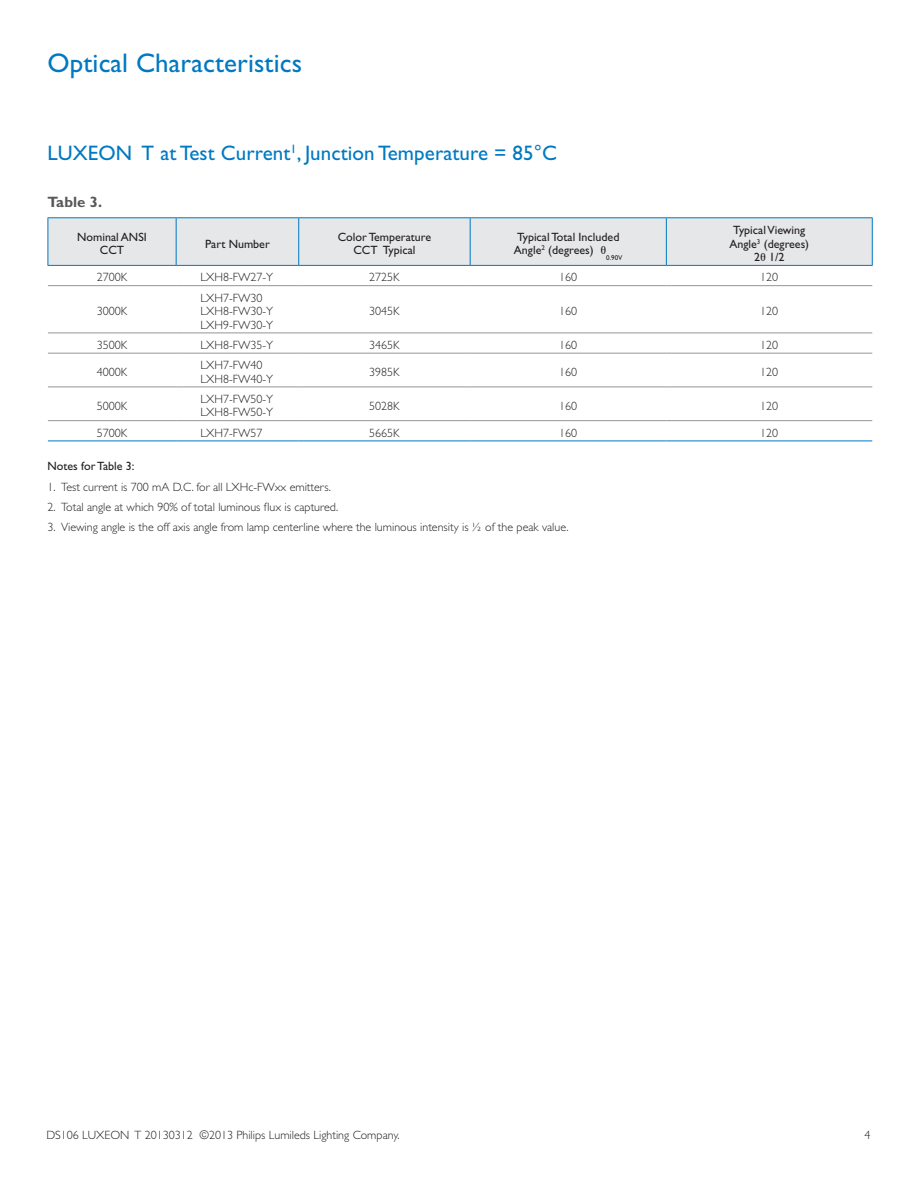
<style>
.page{position:relative;width:918px;height:1188px;background:#fff}
.page>*{position:absolute;margin:0;border:0;box-sizing:border-box;transform-origin:0 0}
.Head_1{font:27px "Gill Sans";letter-spacing:.005em;color:#0079c2}
.Head_2_not_in_TOC{font:21px "Gill Sans";letter-spacing:.005em;color:#0079c2}
.Table_title{font:700 15px "Gill Sans";color:#57585a}
.Table_notes_numbered{font:300 12px "Gill Sans";color:#231f20}
.Table_text_QC{font:300 12px/13.5px "Gill Sans";color:#231f20}
.Table_heads{font:12px/13.5px "Gill Sans";color:#231f20;text-align:center}
.Table_notes_head{font:12px "Gill Sans";color:#231f20}
.s1{font-family:"Universal Math 1 BT"}
</style>
<div class="page">
<div style="left:49px;top:218px;width:823px;height:47px;background:#e6e7e9"></div>
<hr style="left:48px;top:285px;width:128px;height:1px;background:#939598">
<hr style="left:176px;top:285px;width:123px;height:1px;background:#939598">
<hr style="left:299px;top:285px;width:171px;height:1px;background:#939598">
<hr style="left:470px;top:285px;width:196px;height:1px;background:#939598">
<hr style="left:666px;top:285px;width:206px;height:1px;background:#939598">
<hr style="left:48px;top:333px;width:128px;height:1px;background:#939598">
<hr style="left:176px;top:333px;width:123px;height:1px;background:#939598">
<hr style="left:299px;top:333px;width:171px;height:1px;background:#939598">
<hr style="left:470px;top:333px;width:196px;height:1px;background:#939598">
<hr style="left:666px;top:333px;width:206px;height:1px;background:#939598">
<hr style="left:48px;top:353px;width:128px;height:1px;background:#939598">
<hr style="left:176px;top:353px;width:123px;height:1px;background:#939598">
<hr style="left:299px;top:353px;width:171px;height:1px;background:#939598">
<hr style="left:470px;top:353px;width:196px;height:1px;background:#939598">
<hr style="left:666px;top:353px;width:206px;height:1px;background:#939598">
<hr style="left:48px;top:441px;width:128px;height:1px;background:#0079c2">
<hr style="left:176px;top:441px;width:123px;height:1px;background:#0079c2">
<hr style="left:299px;top:441px;width:171px;height:1px;background:#0079c2">
<hr style="left:470px;top:441px;width:196px;height:1px;background:#0079c2">
<hr style="left:666px;top:441px;width:206px;height:1px;background:#0079c2">
<hr style="left:48px;top:387px;width:128px;height:1px;background:#939598">
<hr style="left:176px;top:387px;width:123px;height:1px;background:#939598">
<hr style="left:299px;top:387px;width:171px;height:1px;background:#939598">
<hr style="left:470px;top:387px;width:196px;height:1px;background:#939598">
<hr style="left:666px;top:387px;width:206px;height:1px;background:#939598">
<hr style="left:48px;top:420px;width:128px;height:1px;background:#939598">
<hr style="left:176px;top:420px;width:123px;height:1px;background:#939598">
<hr style="left:299px;top:420px;width:171px;height:1px;background:#939598">
<hr style="left:470px;top:420px;width:196px;height:1px;background:#939598">
<hr style="left:666px;top:420px;width:206px;height:1px;background:#939598">
<hr style="left:48px;top:217px;width:128px;height:1px;background:#0079c2">
<hr style="left:48px;top:218px;width:1px;height:47px;background:#0079c2">
<hr style="left:176px;top:217px;width:123px;height:1px;background:#0079c2">
<hr style="left:176px;top:218px;width:1px;height:47px;background:#0079c2">
<hr style="left:299px;top:217px;width:171px;height:1px;background:#0079c2">
<hr style="left:298px;top:218px;width:1px;height:47px;background:#0079c2">
<hr style="left:470px;top:217px;width:196px;height:1px;background:#0079c2">
<hr style="left:470px;top:218px;width:1px;height:47px;background:#0079c2">
<hr style="left:666px;top:217px;width:207px;height:1px;background:#0079c2">
<hr style="left:666px;top:218px;width:1px;height:47px;background:#0079c2">
<hr style="left:872px;top:218px;width:1px;height:47px;background:#0079c2">
<hr style="left:48px;top:265px;width:128px;height:1px;background:#0079c2">
<hr style="left:176px;top:265px;width:123px;height:1px;background:#0079c2">
<hr style="left:299px;top:265px;width:171px;height:1px;background:#0079c2">
<hr style="left:470px;top:265px;width:196px;height:1px;background:#0079c2">
<hr style="left:666px;top:265px;width:207px;height:1px;background:#0079c2">
<p class="Head_1" style="left:48px;top:47px;width:256px">Optical Characteristics</p>
<p class="Head_2_not_in_TOC" style="left:48px;top:141px;width:511px">LUXEON T at Test Current<sup>1</sup>, Junction Temperature = 85°C</p>
<p class="Table_title" style="left:48px;top:193px;width:56px">Table 3.</p>
<p class="Table_heads" style="left:77px;top:230px;width:71px">Nominal ANSI<br>CCT</p>
<p class="Table_heads" style="left:205px;top:237px;width:66px">Part Number</p>
<p class="Table_heads" style="left:338px;top:230px;width:95px">Color Temperature<br>CCT Typical</p>
<p class="Table_heads" style="left:514px;top:230px;width:110px;text-align:left">Typical Total Included<br>Angle<sup>2</sup> (degrees) <span class="s1">u</span><sub>0.90V</sub></p>
<p class="Table_heads" style="left:729px;top:223px;width:81px">Typical Viewing<br>Angle<sup>3</sup> (degrees)<br>2<span class="s1">u</span> 1/2</p>
<p class="Table_text_QC" style="left:97px;top:271px;width:32px">2700K</p>
<p class="Table_text_QC" style="left:200px;top:271px;width:74px">LXH8-FW27-Y</p>
<p class="Table_text_QC" style="left:369px;top:271px;width:32px">2725K</p>
<p class="Table_text_QC" style="left:559px;top:271px;width:19px">160</p>
<p class="Table_text_QC" style="left:760px;top:271px;width:20px">120</p>
<p class="Table_text_QC" style="left:97px;top:304px;width:32px">3000K</p>
<p class="Table_text_QC" style="left:200px;top:291px;width:74px">LXH7-FW30<br>LXH8-FW30-Y<br>LXH9-FW30-Y</p>
<p class="Table_text_QC" style="left:369px;top:304px;width:32px">3045K</p>
<p class="Table_text_QC" style="left:559px;top:304px;width:19px">160</p>
<p class="Table_text_QC" style="left:760px;top:304px;width:20px">120</p>
<p class="Table_text_QC" style="left:97px;top:338px;width:32px">3500K</p>
<p class="Table_text_QC" style="left:200px;top:338px;width:74px">LXH8-FW35-Y</p>
<p class="Table_text_QC" style="left:369px;top:338px;width:32px">3465K</p>
<p class="Table_text_QC" style="left:559px;top:338px;width:19px">160</p>
<p class="Table_text_QC" style="left:760px;top:338px;width:20px">120</p>
<p class="Table_text_QC" style="left:97px;top:365px;width:32px">4000K</p>
<p class="Table_text_QC" style="left:200px;top:358px;width:74px">LXH7-FW40<br>LXH8-FW40-Y</p>
<p class="Table_text_QC" style="left:369px;top:365px;width:32px">3985K</p>
<p class="Table_text_QC" style="left:559px;top:365px;width:19px">160</p>
<p class="Table_text_QC" style="left:760px;top:365px;width:20px">120</p>
<p class="Table_text_QC" style="left:97px;top:399px;width:32px">5000K</p>
<p class="Table_text_QC" style="left:200px;top:392px;width:74px">LXH7-FW50-Y<br>LXH8-FW50-Y</p>
<p class="Table_text_QC" style="left:369px;top:399px;width:32px">5028K</p>
<p class="Table_text_QC" style="left:559px;top:399px;width:19px">160</p>
<p class="Table_text_QC" style="left:760px;top:399px;width:20px">120</p>
<p class="Table_text_QC" style="left:97px;top:426px;width:32px">5700K</p>
<p class="Table_text_QC" style="left:200px;top:426px;width:63px">LXH7-FW57</p>
<p class="Table_text_QC" style="left:369px;top:426px;width:32px">5665K</p>
<p class="Table_text_QC" style="left:559px;top:426px;width:19px">160</p>
<p class="Table_text_QC" style="left:760px;top:426px;width:20px">120</p>
<p class="Table_notes_head" style="left:48px;top:459px;width:88px">Notes for Table 3:</p>
<p class="Table_notes_numbered" style="left:48px;top:480px;width:285px">1. Test current is 700 mA D.C. for all LXHc-FWxx emitters.</p>
<p class="Table_notes_numbered" style="left:48px;top:500px;width:292px">2. Total angle at which 90% of total luminous flux is captured.</p>
<p class="Table_notes_numbered" style="left:48px;top:520px;width:523px">3. Viewing angle is the off axis angle from lamp centerline where the luminous intensity is ½ of the peak value.</p>
<p class="Table_notes_numbered" style="left:46px;top:1128px;width:355px">DS106 LUXEON T 20130312 ©2013 Philips Lumileds Lighting Company.</p>
<p class="Table_notes_numbered" style="left:864px;top:1128px;width:7px">4</p>
</div>
